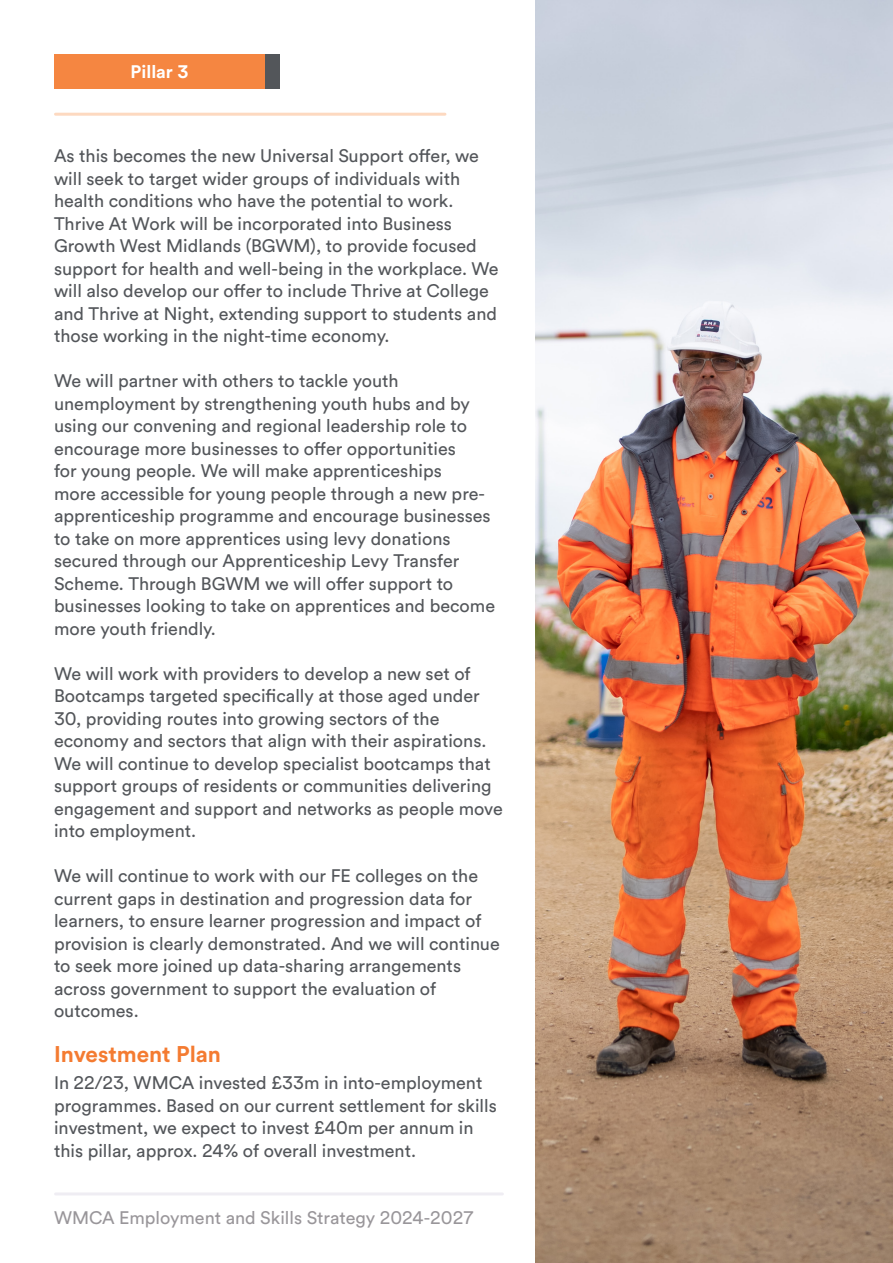
<style>
.page{position:relative;width:893px;height:1263px;background:#fff}
.page>*{position:absolute;margin:0;border:0;box-sizing:border-box;transform-origin:0 0}
.t1{font:700 22.5px "WMCA Circular Cap Num";color:#f47b31}
.Body_Grey{font:18px/22.5px "WMCA Circular Cap Num";color:#53565a}
.t2{font:18px "WMCA Circular Cap Num";color:#99969a}
.Body_White{font:700 18px "WMCA Circular Cap Num";color:#fff}
</style>
<div class="page">
<img style="left:536px;top:0;width:357px;height:1263px">
<hr style="left:56px;top:113px;width:389px;height:3px;background:#fdd9c0">
<div style="left:54px;top:54px;width:211px;height:35px;background:#f58641"></div>
<div style="left:265px;top:54px;width:14px;height:35px;background:#53565a"></div>
<hr style="left:56px;top:1192px;width:446px;height:3px;background:#efedf3">
<p class="Body_White" style="left:131px;top:62px;width:60px">Pillar 3</p>
<p class="Body_Grey" style="left:54px;top:145px;width:446px">As this becomes the new Universal Support offer, we will seek to target wider groups of individuals with health conditions who have the potential to work.<br>Thrive At Work will be incorporated into Business Growth West Midlands (BGWM), to provide focused support for health and well-being in the workplace. We will also develop our offer to include Thrive at College and Thrive at Night, extending support to students and those working in the night-time economy.</p>
<p class="Body_Grey" style="left:54px;top:370px;width:443px">We will partner with others to tackle youth unemployment by strengthening youth hubs and by using our convening and regional leadership role to encourage more businesses to offer opportunities<br>for young people. We will make apprenticeships<br>more accessible for young people through a new pre&shy;apprenticeship programme and encourage businesses to take on more apprentices using levy donations secured through our Apprenticeship Levy Transfer Scheme. Through BGWM we will offer support to businesses looking to take on apprentices and become more youth friendly.</p>
<p class="Body_Grey" style="left:54px;top:663px;width:450px">We will work with providers to develop a new set of Bootcamps targeted specifically at those aged under 30, providing routes into growing sectors of the economy and sectors that align with their aspirations.<br>We will continue to develop specialist bootcamps that support groups of residents or communities delivering engagement and support and networks as people move into employment.</p>
<p class="Body_Grey" style="left:54px;top:865px;width:447px">We will continue to work with our FE colleges on the current gaps in destination and progression data for learners, to ensure learner progression and impact of provision is clearly demonstrated. And we will continue to seek more joined up data-sharing arrangements across government to support the evaluation of outcomes.</p>
<h3 class="t1" style="left:54px;top:1042px;width:169px">Investment Plan</h3>
<p class="Body_Grey" style="left:54px;top:1072px;width:444px">In 22/23, WMCA invested £33m in into-employment programmes. Based on our current settlement for skills investment, we expect to invest £40m per annum in this pillar, approx. 24% of overall investment.</p>
<p class="t2" style="left:54px;top:1207px;width:421px">WMCA Employment and Skills Strategy 2024-2027</p>
</div>
